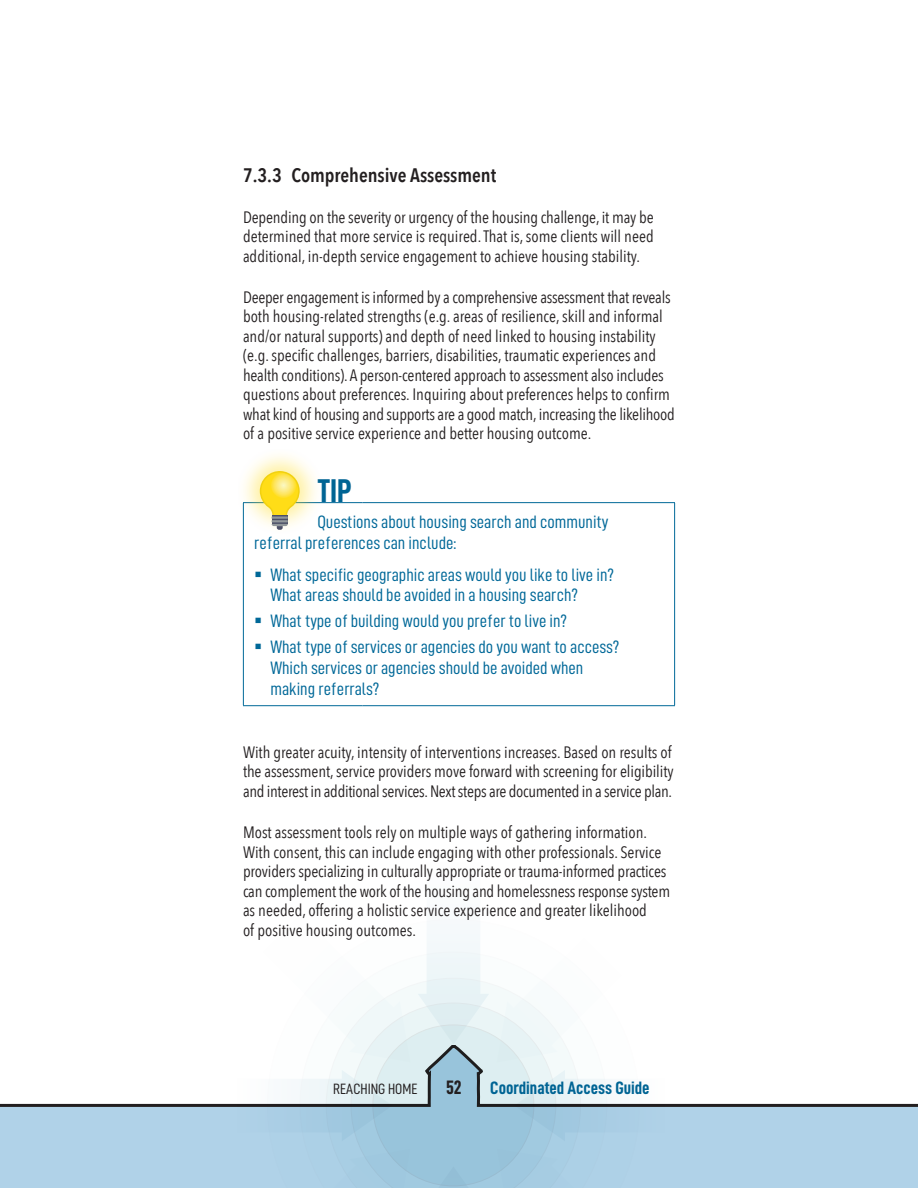
<style>
.page{position:relative;width:918px;height:1188px;background:#fff}
.page>*{position:absolute;margin:0;border:0;box-sizing:border-box;transform-origin:0 0}
.Box_title{font:33px "D DIN Condensed Bold";color:#006494}
.t1{font:600 19.5px "Avenir Next Condensed";color:#231f20}
.t2{font:19.5px "D DIN Condensed Bold";color:#231f20}
.TIP_Box_body_text{font:18px/20.7px "D DIN Condensed";color:#006898}
.t3{font:18px "D DIN Condensed Bold";color:#006494}
.P__Body_text{font:16.5px/19.5px "Avenir Next Condensed";color:#231f20;text-align:justify}
.t4{font:15px "D DIN Condensed";color:#231f20}
</style>
<div class="page">
<svg style="left:341px;top:934px;width:224px;height:111px"></svg>
<hr style="left:243px;top:502px;width:119px;height:1px;background:#006898">
<hr style="left:362px;top:502px;width:313px;height:1px;background:#006898">
<hr style="left:243px;top:705px;width:119px;height:1px;background:#006898">
<hr style="left:362px;top:705px;width:313px;height:1px;background:#006898">
<hr style="left:243px;top:503px;width:1px;height:202px;background:#006898">
<hr style="left:674px;top:503px;width:1px;height:202px;background:#006898">
<img style="left:242px;top:455px;width:81px;height:86px">
<svg style="left:260px;top:471px;width:40px;height:59px;background:#f1de73"></svg>
<svg style="left:0;top:1045px;width:918px;height:143px"></svg>
<p class="t1" style="left:243px;top:158px;width:255px">7.3.3 Comprehensive Assessment</p>
<p class="P__Body_text" style="left:243px;top:206px;width:412px">Depending on the severity or urgency of the housing challenge, it may be determined that more service is required. That is, some clients will need additional, in-depth service engagement to achieve housing stability.</p>
<p class="P__Body_text" style="left:243px;top:286px;width:433px;text-align:left">Deeper engagement is informed by a comprehensive assessment that reveals both housing-related strengths (e.g. areas of resilience, skill and informal and/or natural supports) and depth of need linked to housing instability (e.g. specific challenges, barriers, disabilities, traumatic experiences and health conditions). A person-centered approach to assessment also includes questions about preferences. Inquiring about preferences helps to confirm what kind of housing and supports are a good match, increasing the likelihood of a positive service experience and better housing outcome.</p>
<p class="Box_title" style="left:318px;top:473px;width:35px">TIP</p>
<p class="TIP_Box_body_text" style="left:254px;top:512px;width:356px;text-indent:63px">Questions about housing search and community referral preferences can include:</p>
<p class="TIP_Box_body_text" style="left:270px;top:564px;width:345px;text-indent:-16px">▪ What specific geographic areas would you like to live in?<br>What areas should be avoided in a housing search?</p>
<p class="TIP_Box_body_text" style="left:254px;top:611px;width:314px">▪ What type of building would you prefer to live in?</p>
<p class="TIP_Box_body_text" style="left:270px;top:637px;width:351px;text-indent:-16px">▪ What type of services or agencies do you want to access?<br>Which services or agencies should be avoided when making referrals?</p>
<p class="P__Body_text" style="left:243px;top:742px;width:432px">With greater acuity, intensity of interventions increases. Based on results of the assessment, service providers move forward with screening for eligibility and interest in additional services. Next steps are documented in a service plan.</p>
<p class="P__Body_text" style="left:243px;top:822px;width:429px;text-align:left">Most assessment tools rely on multiple ways of gathering information.<br>With consent, this can include engaging with other professionals. Service providers specializing in culturally appropriate or trauma-informed practices can complement the work of the housing and homelessness response system as needed, offering a holistic service experience and greater likelihood<br>of positive housing outcomes.</p>
<p class="t4" style="left:333px;top:1081px;width:86px">REACHING HOME</p>
<p class="t2" style="left:446px;top:1077px;width:17px">52</p>
<p class="t3" style="left:490px;top:1078px;width:161px">Coordinated Access Guide</p>
</div>
